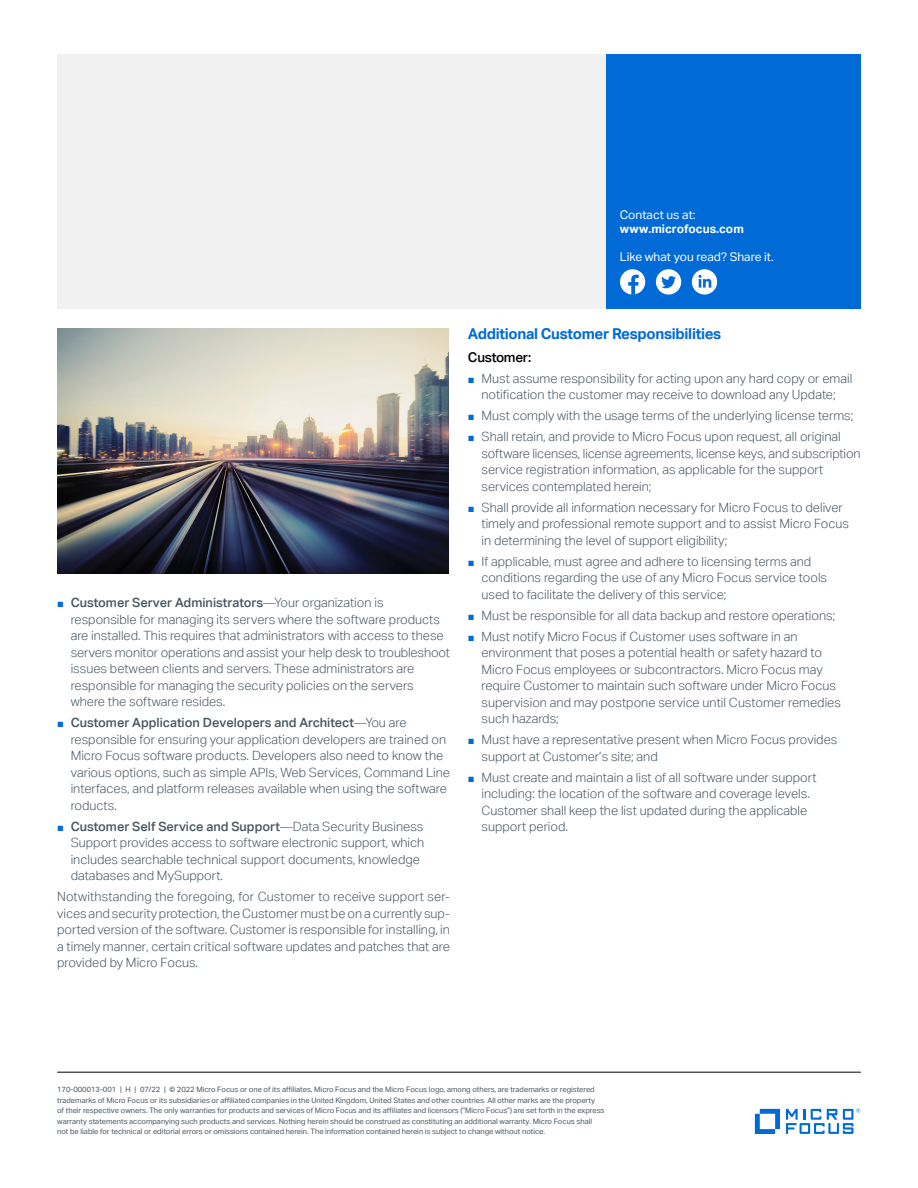
<style>
.page{position:relative;width:918px;height:1188px;background:#fff}
.page>*{position:absolute;margin:0;border:0;box-sizing:border-box;transform-origin:0 0}
.subhead_10_13-blue{font:700 15px "Aktiv Grotesk";letter-spacing:-.02em;color:#006bd6}
.subhead_9_12_first_l{font:500 13.5px "Aktiv Grotesk";letter-spacing:-.02em;color:#000}
.body_8_5_11-grey{font:300 12.75px/16.5px "Aktiv Grotesk";color:#455560}
.Contact_8_9_5-regula{font:12px "Aktiv Grotesk";color:#fff}
.Contact_URL_8_9_5-bo{font:700 12px "Aktiv Grotesk";color:#fff}
.mousetype-legal_5_7{font:7.5px/10.5px "Aktiv Grotesk";color:#455560}
.s1{font-family:"Arial";font-weight:400;font-size:11.25px;color:#006bd6}
.s2{font-weight:500}
</style>
<div class="page">
<img style="left:57px;top:328px;width:391px;height:246px">
<hr style="left:57px;top:1072px;width:804px;height:1px;background:#000">
<svg style="left:755px;top:1109px;width:25px;height:25px"></svg>
<svg style="left:786px;top:1108px;width:75px;height:26px"></svg>
<div style="left:57px;top:54px;width:550px;height:254px;background:#f1f1f2"></div>
<div style="left:606px;top:54px;width:255px;height:254px;background:#006bd6"></div>
<div style="left:620px;top:269px;width:25px;height:26px;background:#fff;border-radius:50%"></div>
<svg style="left:628px;top:275px;width:11px;height:20px"></svg>
<div style="left:656px;top:269px;width:25px;height:26px;background:#fff;border-radius:50%"></div>
<svg style="left:661px;top:276px;width:15px;height:12px"></svg>
<div style="left:692px;top:269px;width:25px;height:26px;background:#fff;border-radius:50%"></div>
<svg style="left:699px;top:275px;width:12px;height:13px"></svg>
<p class="Contact_8_9_5-regula" style="left:620px;top:207px;width:77px">Contact us at:</p>
<p class="Contact_URL_8_9_5-bo" style="left:620px;top:221px;width:125px">www.microfocus.com</p>
<p class="Contact_8_9_5-regula" style="left:620px;top:250px;width:155px">Like what you read? Share it.</p>
<p class="body_8_5_11-grey" style="left:71px;top:595px;width:381px;text-indent:-14px"><span class="s1">■</span> <span class="s2">Customer Server Administrators</span>—Your organization is responsible for managing its servers where the software products are installed. This requires that administrators with access to these servers monitor operations and assist your help desk to troubleshoot issues between clients and servers. These administrators are responsible for managing the security policies on the servers where the software resides.</p>
<p class="body_8_5_11-grey" style="left:71px;top:715px;width:381px;text-indent:-14px"><span class="s1">■</span> <span class="s2">Customer Application Developers and Architect</span>—You are responsible for ensuring your application developers are trained on Micro Focus software products. Developers also need to know the various options, such as simple APIs, Web Services, Command Line interfaces, and platform releases available when using the software roducts.</p>
<p class="body_8_5_11-grey" style="left:71px;top:818px;width:355px;text-indent:-14px"><span class="s1">■</span> <span class="s2">Customer Self Service and Support</span>—Data Security Business Support provides access to software electronic support, which includes searchable technical support documents, knowledge databases and MySupport.</p>
<p class="body_8_5_11-grey" style="left:57px;top:889px;width:394px;text-align:justify">Notwithstanding the foregoing, for Customer to receive support ser&shy;vices and security protection, the Customer must be on a currently sup&shy;ported version of the software. Customer is responsible for installing, in a timely manner, certain critical software updates and patches that are provided by Micro Focus.</p>
<p class="subhead_10_13-blue" style="left:468px;top:324px;width:255px">Additional Customer Responsibilities</p>
<p class="subhead_9_12_first_l" style="left:468px;top:349px;width:65px">Customer:</p>
<p class="body_8_5_11-grey" style="left:468px;top:370px;width:386px;text-align:center"><span class="s1">■</span> Must assume responsibility for acting upon any hard copy or email notification the customer may receive to download any Update;</p>
<p class="body_8_5_11-grey" style="left:468px;top:407px;width:387px"><span class="s1">■</span> Must comply with the usage terms of the underlying license terms;</p>
<p class="body_8_5_11-grey" style="left:481px;top:428px;width:381px;text-indent:-14px"><span class="s1">■</span> Shall retain, and provide to Micro Focus upon request, all original software licenses, license agreements, license keys, and subscription service registration information, as applicable for the support services contemplated herein;</p>
<p class="body_8_5_11-grey" style="left:481px;top:499px;width:369px;text-indent:-14px"><span class="s1">■</span> Shall provide all information necessary for Micro Focus to deliver timely and professional remote support and to assist Micro Focus in determining the level of support eligibility;</p>
<p class="body_8_5_11-grey" style="left:481px;top:553px;width:347px;text-indent:-14px"><span class="s1">■</span> If applicable, must agree and adhere to licensing terms and conditions regarding the use of any Micro Focus service tools used to facilitate the delivery of this service;</p>
<p class="body_8_5_11-grey" style="left:468px;top:607px;width:369px"><span class="s1">■</span> Must be responsible for all data backup and restore operations;</p>
<p class="body_8_5_11-grey" style="left:481px;top:628px;width:361px;text-indent:-14px"><span class="s1">■</span> Must notify Micro Focus if Customer uses software in an environment that poses a potential health or safety hazard to Micro Focus employees or subcontractors. Micro Focus may require Customer to maintain such software under Micro Focus supervision and may postpone service until Customer remedies such hazards;</p>
<p class="body_8_5_11-grey" style="left:481px;top:731px;width:357px;text-indent:-14px"><span class="s1">■</span> Must have a representative present when Micro Focus provides support at Customer’s site; and</p>
<p class="body_8_5_11-grey" style="left:481px;top:769px;width:337px;text-indent:-14px"><span class="s1">■</span> Must create and maintain a list of all software under support including: the location of the software and coverage levels.<br>Customer shall keep the list updated during the applicable support period.</p>
<p class="mousetype-legal_5_7" style="left:57px;top:1084px;width:549px">170-000013-001 | H | 07/22 | © 2022 Micro Focus or one of its affiliates. Micro Focus and the Micro Focus logo, among others, are trademarks or registered trademarks of Micro Focus or its subsidiaries or affiliated companies in the United Kingdom, United States and other countries. All other marks are the property<br>of their respective owners. The only warranties for products and services of Micro Focus and its affiliates and licensors (“Micro Focus”) are set forth in the express warranty statements accompanying such products and services. Nothing herein should be construed as constituting an additional warranty. Micro Focus shall not be liable for technical or editorial errors or omissions contained herein. The information contained herein is subject to change without notice.</p>
</div>
